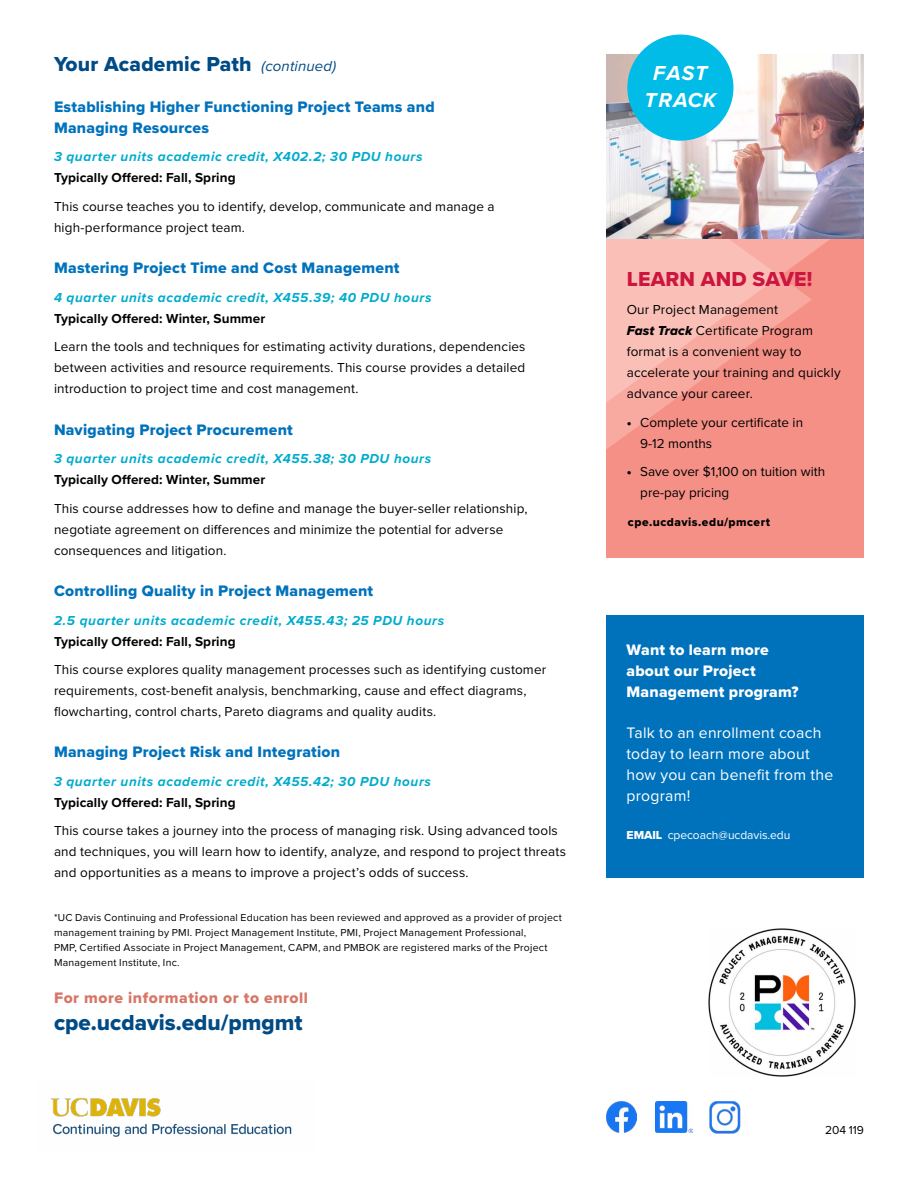
<style>
.page{position:relative;width:918px;height:1188px;background:#fff}
.page>*{position:absolute;margin:0;border:0;box-sizing:border-box;transform-origin:0 0}
.CPE_FS_URL_Big{font:22.5px "Proxima Nova Extrabld";color:#004b85}
.CPE_FS_BODY_P1{font:21px "Proxima Nova Extrabld";letter-spacing:.01em;color:#004b85}
.CPE_FS_H1{font:21px "Proxima Nova Extrabld";letter-spacing:.01em;color:#cd163f}
.CPE_FS_H1-2{font:italic 700 21px/27px "Proxima Nova";letter-spacing:.04em;color:#fff;text-align:center}
.CPE_FS_SUB_H2{font:15.75px/21px "Proxima Nova Extrabld";letter-spacing:.015em;color:#0072bc}
.CPE_FS_SIDEBAR_Inbox_H1{font:15.75px/21px "Proxima Nova";letter-spacing:.015em;color:#fff}
.CPE_FS_SIDEBAR_Inbox_H1-2{font:15.75px/21px "Proxima Nova Extrabld";letter-spacing:.015em;color:#fff}
.CPE_FS_ALSO_COURSE_MORE{font:15.75px "Proxima Nova Extrabld";letter-spacing:.035em;color:#d67667}
.CPE_FS_BODY_P1-2{font:13.5px/21px "Proxima Nova";letter-spacing:.01em;color:#000}
.CPE_FS_UNITS{font:13.5px/21px "Proxima Nova";letter-spacing:.01em;color:#000}
.CPE_FS_UNITS-2{font:italic 700 13.5px "Proxima Nova";letter-spacing:.045em;color:#00accd}
.CPE_FS_BODY_P1-3{font:700 13.5px "Proxima Nova";letter-spacing:.01em;color:#000}
.CPE_FS_SIdebar_Inbox_Body_Black{font:12px "Proxima Nova";letter-spacing:-.005em;color:#fff}
.t1{font:12px "Proxima Nova Extrabld";letter-spacing:.045em;color:#000}
.t2{font:12px "Proxima Nova";color:#000}
.CPE_FS_Mouse{font:10.5px/15px "Proxima Nova";letter-spacing:.02em;color:#000}
.s1{font-family:"Proxima Nova";font-style:italic;font-size:15px}
.s2{font-family:"Proxima Nova Extrabld It"}
.s3{font-family:"Proxima Nova Extrabld"}
</style>
<div class="page">
<img style="left:606px;top:54px;width:258px;height:185px">
<div style="left:607px;top:239px;width:257px;height:318px;background:#f59087"></div>
<svg style="left:607px;top:239px;width:223px;height:210px"></svg>
<img style="left:708px;top:928px;width:148px;height:148px">
<div style="left:606px;top:615px;width:258px;height:263px;background:#0072bc"></div>
<img style="left:656px;top:1102px;width:36px;height:31px">
<img style="left:606px;top:1102px;width:31px;height:31px">
<img style="left:709px;top:1101px;width:32px;height:32px">
<img style="left:51px;top:1097px;width:241px;height:40px">
<div style="left:627px;top:35px;width:106px;height:106px;background:#00bce7;border-radius:50%"></div>
<p class="CPE_FS_BODY_P1" style="left:54px;top:48px;width:284px">Your Academic Path <span class="s1">(continued)</span></p>
<p class="CPE_FS_SUB_H2" style="left:54px;top:96px;width:382px">Establishing Higher Functioning Project Teams and<br>Managing Resources</p>
<p class="CPE_FS_UNITS-2" style="left:54px;top:147px;width:370px">3 quarter units academic credit, X402.2; 30 PDU hours</p>
<p class="CPE_FS_BODY_P1-3" style="left:54px;top:168px;width:183px">Typically Offered: Fall, Spring</p>
<p class="CPE_FS_BODY_P1-2" style="left:54px;top:195px;width:442px">This course teaches you to identify, develop, communicate and manage a high-performance project team.</p>
<p class="CPE_FS_SUB_H2" style="left:54px;top:257px;width:347px">Mastering Project Time and Cost Management</p>
<p class="CPE_FS_UNITS-2" style="left:54px;top:287px;width:379px">4 quarter units academic credit, X455.39; 40 PDU hours</p>
<p class="CPE_FS_BODY_P1-3" style="left:54px;top:308px;width:213px">Typically Offered: Winter, Summer</p>
<p class="CPE_FS_BODY_P1-2" style="left:54px;top:336px;width:473px;text-align:justify">Learn the tools and techniques for estimating activity durations, dependencies between activities and resource requirements. This course provides a detailed introduction to project time and cost management.</p>
<p class="CPE_FS_SUB_H2" style="left:54px;top:419px;width:240px">Navigating Project Procurement</p>
<p class="CPE_FS_UNITS-2" style="left:54px;top:449px;width:379px">3 quarter units academic credit, X455.38; 30 PDU hours</p>
<p class="CPE_FS_BODY_P1-3" style="left:54px;top:470px;width:213px">Typically Offered: Winter, Summer</p>
<p class="CPE_FS_BODY_P1-2" style="left:54px;top:497px;width:475px">This course addresses how to define and manage the buyer-seller relationship, negotiate agreement on differences and minimize the potential for adverse consequences and litigation.</p>
<p class="CPE_FS_SUB_H2" style="left:54px;top:580px;width:321px">Controlling Quality in Project Management</p>
<p class="CPE_FS_UNITS-2" style="left:54px;top:610px;width:392px">2.5 quarter units academic credit, X455.43; 25 PDU hours</p>
<p class="CPE_FS_BODY_P1-3" style="left:54px;top:631px;width:183px">Typically Offered: Fall, Spring</p>
<p class="CPE_FS_BODY_P1-2" style="left:54px;top:658px;width:494px">This course explores quality management processes such as identifying customer requirements, cost-benefit analysis, benchmarking, cause and effect diagrams, flowcharting, control charts, Pareto diagrams and quality audits.</p>
<p class="CPE_FS_SUB_H2" style="left:54px;top:741px;width:288px">Managing Project Risk and Integration</p>
<p class="CPE_FS_UNITS-2" style="left:54px;top:771px;width:379px">3 quarter units academic credit, X455.42; 30 PDU hours</p>
<p class="CPE_FS_BODY_P1-3" style="left:54px;top:792px;width:183px">Typically Offered: Fall, Spring</p>
<p class="CPE_FS_UNITS" style="left:54px;top:820px;width:514px">This course takes a journey into the process of managing risk. Using advanced tools and techniques, you will learn how to identify, analyze, and respond to project threats and opportunities as a means to improve a project’s odds of success.</p>
<p class="CPE_FS_Mouse" style="left:54px;top:909px;width:509px">*UC Davis Continuing and Professional Education has been reviewed and approved as a provider of project management training by PMI. Project Management Institute, PMI, Project Management Professional,<br>PMP, Certified Associate in Project Management, CAPM, and PMBOK are registered marks of the Project Management Institute, Inc.</p>
<p class="CPE_FS_ALSO_COURSE_MORE" style="left:54px;top:986px;width:256px">For more information or to enroll</p>
<p class="CPE_FS_URL_Big" style="left:54px;top:1006px;width:250px">cpe.ucdavis.edu/pmgmt</p>
<h1 class="CPE_FS_H1-2" style="left:644px;top:59px;width:73px">FAST<br>TRACK</h1>
<h1 class="CPE_FS_H1" style="left:627px;top:263px;width:187px">LEARN AND SAVE!</h1>
<p class="CPE_FS_BODY_P1-2" style="left:627px;top:299px;width:215px">Our Project Management<br><span class="s2">Fast Track</span> Certificate Program format is a convenient way to accelerate your training and quickly advance your career.</p>
<p class="CPE_FS_UNITS" style="left:640px;top:411px;width:164px;text-indent:-14px"><span class="s3">•</span> Complete your certificate in<br>9-12 months</p>
<p class="CPE_FS_UNITS" style="left:640px;top:461px;width:186px;text-indent:-14px"><span class="s3">•</span> Save over $1,100 on tuition with pre-pay pricing</p>
<p class="t1" style="left:628px;top:513px;width:144px">cpe.ucdavis.edu/pmcert</p>
<p class="CPE_FS_SIDEBAR_Inbox_H1-2" style="left:627px;top:639px;width:174px">Want to learn more about our Project<br>Management program?</p>
<p class="CPE_FS_SIDEBAR_Inbox_H1" style="left:627px;top:721px;width:208px">Talk to an enrollment coach today to learn more about how you can benefit from the program!</p>
<p class="CPE_FS_SIdebar_Inbox_Body_Black" style="left:627px;top:826px;width:165px"><span class="s3">EMAIL</span> cpecoach@ucdavis.edu</p>
<p class="t2" style="left:825px;top:1121px;width:40px">204 119</p>
</div>
